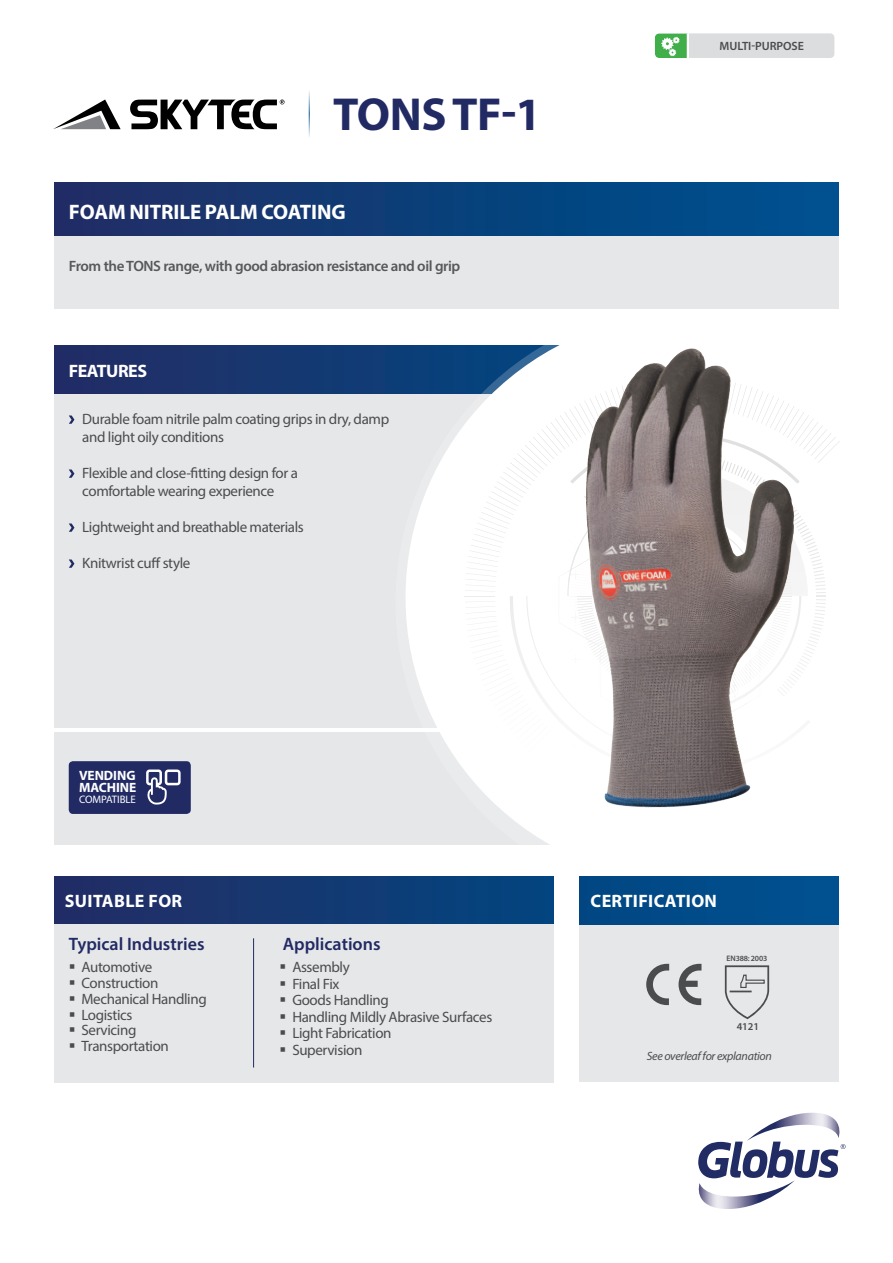
<style>
.page{position:relative;width:893px;height:1263px;background:#fff}
.page>*{position:absolute;margin:0;border:0;box-sizing:border-box;transform-origin:0 0}
.t1{font:700 46.5px "Myriad Pro";letter-spacing:-.01em;color:#222a64}
.Body_Copy{font:700 21px "Myriad Pro";letter-spacing:-.005em;color:#fff}
.Body_Copy-2{font:600 18px "Myriad Pro";color:#222a64}
.Body_Copy-3{font:700 18px "Myriad Pro";letter-spacing:.02em;color:#fff}
.Body_Copy-4{font:700 18px "Myriad Pro";letter-spacing:-.025em;color:#fff}
.Body_Copy-5{font:15px/18px "Myriad Pro";letter-spacing:-.025em;color:#4b4c4d}
.t2{font:600 15px "Myriad Pro";letter-spacing:-.025em;color:#57585a}
.t3{font:700 13.5px/12px "Myriad Pro";letter-spacing:-.005em;color:#fff}
.Body_Copy-6{font:italic 12px "Myriad Pro";letter-spacing:-.025em;color:#4b4c4d}
.t4{font:600 12px "Myriad Pro";letter-spacing:-.005em;color:#4b4c4d}
.t5{font:10.8px "Myriad Pro";letter-spacing:-.005em;color:#fff}
.t6{font:600 10.5px "Myriad Pro";color:#4b4c4d}
.t7{font:600 7.95px "Myriad Pro";letter-spacing:-.025em;color:#4b4c4d}
</style>
<div class="page">
<div style="left:54px;top:395px;width:473px;height:333px;background:#e6e7e9"></div>
<div style="left:54px;top:732px;width:580px;height:113px;background:#e6e7e9"></div>
<div style="left:54px;top:346px;width:586px;height:48px;background:#1b356e"></div>
<div style="left:580px;top:924px;width:259px;height:158px;background:#e6e7e9"></div>
<div style="left:54px;top:924px;width:500px;height:158px;background:#e6e7e9"></div>
<svg style="left:395px;top:308px;width:444px;height:593px;fill:#fff"></svg>
<hr style="left:253px;top:938px;width:1px;height:129px;background:#222a64">
<div style="left:54px;top:876px;width:500px;height:48px;background:linear-gradient(to right,#242c64,#034580)"></div>
<div style="left:635px;top:669px;width:9px;height:177px;background:#fff"></div>
<div style="left:618px;top:593px;width:18px;height:253px;background:#fff"></div>
<hr style="left:675px;top:687px;width:3px;height:159px;background:#231f20">
<hr style="left:669px;top:637px;width:3px;height:209px;background:#231f20">
<div style="left:658px;top:649px;width:8px;height:197px;background:#fff"></div>
<div style="left:646px;top:642px;width:18px;height:204px;background:#fff"></div>
<svg style="left:465px;top:377px;width:375px;height:449px"></svg>
<hr style="left:734px;top:588px;width:1px;height:128px;background:#231f20;border-radius:50%">
<hr style="left:733px;top:593px;width:1px;height:159px;background:#231f20;border-radius:50%">
<svg style="left:569px;top:548px;width:114px;height:114px"></svg>
<svg style="left:634px;top:703px;width:114px;height:114px;background:#776f72"></svg>
<svg style="left:69px;top:415px;width:5px;height:9px"></svg>
<svg style="left:69px;top:469px;width:5px;height:9px"></svg>
<svg style="left:69px;top:523px;width:5px;height:9px"></svg>
<svg style="left:69px;top:559px;width:5px;height:9px"></svg>
<svg style="left:698px;top:1113px;width:148px;height:96px"></svg>
<div style="left:580px;top:876px;width:259px;height:49px;background:#014c8a"></div>
<div style="left:54px;top:183px;width:785px;height:53px;background:linear-gradient(to right,#202c64,#005291)"></div>
<div style="left:54px;top:236px;width:785px;height:72px;background:#e6e7e9"></div>
<div style="left:653px;top:32px;width:183px;height:27px;background:#dcdddf;border-radius:6px"></div>
<div style="left:652px;top:30px;width:185px;height:31px;border:3px solid #fff;border-radius:6px"></div>
<svg style="left:655px;top:33px;width:35px;height:25px"></svg>
<svg style="left:53px;top:100px;width:68px;height:29px"></svg>
<svg style="left:130px;top:100px;width:155px;height:29px"></svg>
<hr style="left:309px;top:88px;width:1px;height:50px;background:#005292">
<svg style="left:646px;top:964px;width:23px;height:41px"></svg>
<svg style="left:679px;top:964px;width:22px;height:41px"></svg>
<svg style="left:725px;top:965px;width:44px;height:54px"></svg>
<img style="left:661px;top:348px;width:30px;height:19px">
<div style="left:69px;top:761px;width:122px;height:53px;background:#222a64;border-radius:4px"></div>
<svg style="left:146px;top:769px;width:35px;height:36px"></svg>
<p class="t1" style="left:333px;top:84px;width:209px">TONS TF-1</p>
<p class="Body_Copy" style="left:69px;top:198px;width:278px">FOAM NITRILE PALM COATING</p>
<p class="t2" style="left:69px;top:256px;width:393px">From the TONS range, with good abrasion resistance and oil grip</p>
<p class="Body_Copy-4" style="left:69px;top:360px;width:80px">FEATURES</p>
<p class="Body_Copy-5" style="left:82px;top:409px;width:308px">Durable foam nitrile palm coating grips in dry, damp and light oily conditions</p>
<p class="Body_Copy-5" style="left:82px;top:463px;width:217px">Flexible and close-fitting design for a</p>
<p class="Body_Copy-5" style="left:82px;top:481px;width:194px">comfortable wearing experience</p>
<p class="Body_Copy-5" style="left:82px;top:517px;width:223px">Lightweight and breathable materials</p>
<p class="Body_Copy-5" style="left:82px;top:553px;width:110px">Knitwrist cuff style</p>
<p class="t3" style="left:79px;top:769px;width:59px">VENDING<br>MACHINE</p>
<p class="t5" style="left:79px;top:792px;width:58px">COMPATIBLE</p>
<p class="t4" style="left:719px;top:39px;width:86px">MULTI-PURPOSE</p>
<p class="Body_Copy-3" style="left:65px;top:889px;width:119px">SUITABLE FOR</p>
<p class="Body_Copy-3" style="left:591px;top:889px;width:128px">CERTIFICATION</p>
<p class="Body_Copy-2" style="left:69px;top:932px;width:137px">Typical Industries</p>
<p class="Body_Copy-5" style="left:81px;top:958px;width:72px">Automotive</p>
<p class="Body_Copy-5" style="left:81px;top:974px;width:78px">Construction</p>
<p class="Body_Copy-5" style="left:81px;top:990px;width:127px">Mechanical Handling</p>
<p class="Body_Copy-5" style="left:81px;top:1005px;width:52px">Logistics</p>
<p class="Body_Copy-5" style="left:81px;top:1021px;width:56px">Servicing</p>
<p class="Body_Copy-5" style="left:81px;top:1037px;width:89px">Transportation</p>
<p class="Body_Copy-2" style="left:283px;top:932px;width:99px">Applications</p>
<p class="Body_Copy-5" style="left:292px;top:958px;width:59px">Assembly</p>
<p class="Body_Copy-5" style="left:292px;top:975px;width:49px">Final Fix</p>
<p class="Body_Copy-5" style="left:292px;top:991px;width:98px">Goods Handling</p>
<p class="Body_Copy-5" style="left:292px;top:1008px;width:201px">Handling Mildly Abrasive Surfaces</p>
<p class="Body_Copy-5" style="left:292px;top:1024px;width:101px">Light Fabrication</p>
<p class="Body_Copy-5" style="left:292px;top:1041px;width:71px">Supervision</p>
<p class="Body_Copy-6" style="left:647px;top:1048px;width:127px">See overleaf for explanation</p>
<p class="t7" style="left:727px;top:954px;width:42px">EN388: 2003</p>
<p class="t6" style="left:737px;top:1020px;width:24px">4121</p>
</div>
